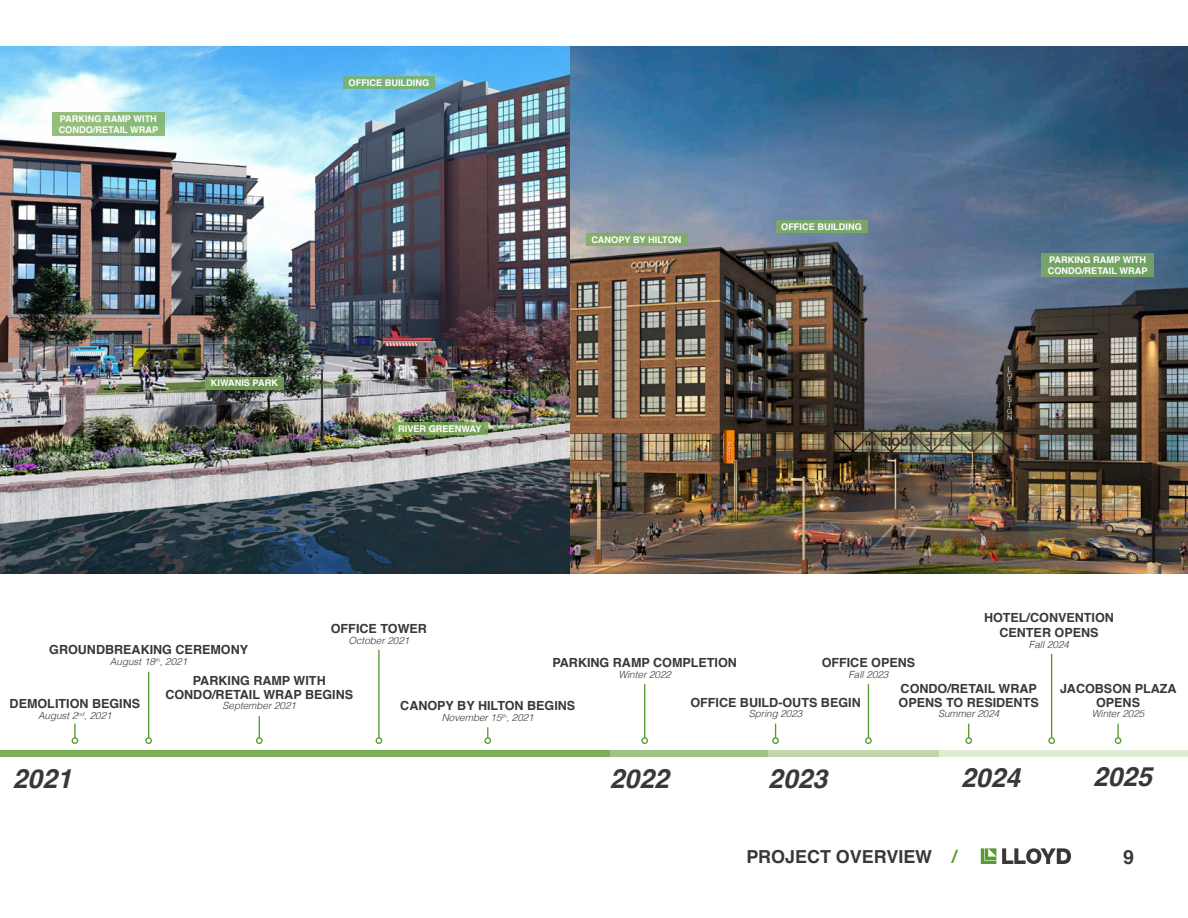
<style>
.page{position:relative;width:1188px;height:918px;background:#fff}
.page>*{position:absolute;margin:0;border:0;box-sizing:border-box;transform-origin:0 0}
.t1{font:italic 700 26.55px "Helvetica";color:#383935}
.t2{font:700 19.5px "Helvetica";color:#383935}
.t3{font:700 17.85px "Helvetica";color:#383935}
.t4{font:700 12.6px/13.2px "Helvetica";color:#383935;text-align:center}
.t5{font:italic 300 9.9px "Helvetica";color:#383935}
.t6{font:700 9.15px/10.2px "Helvetica";color:#fff}
.s1{font-size:18px;color:#589b31}
</style>
<div class="page">
<div style="left:0;top:751px;width:610px;height:6px;background:#7caf5b"></div>
<div style="left:610px;top:751px;width:158px;height:6px;background:#9ec383"></div>
<div style="left:768px;top:751px;width:171px;height:6px;background:#c0d7ab"></div>
<div style="left:939px;top:751px;width:249px;height:6px;background:#e0ebd5"></div>
<svg style="left:74px;top:724px;width:2px;height:13px"></svg>
<div style="left:72px;top:737px;width:6px;height:7px;border:1px solid #589b31;border-radius:50%"></div>
<hr style="left:148px;top:672px;width:1px;height:66px;background:#589b31">
<div style="left:145px;top:737px;width:7px;height:7px;border:1px solid #589b31;border-radius:50%"></div>
<svg style="left:259px;top:716px;width:1px;height:21px"></svg>
<div style="left:256px;top:737px;width:7px;height:7px;border:1px solid #589b31;border-radius:50%"></div>
<hr style="left:378px;top:650px;width:2px;height:88px;background:#589b31">
<div style="left:376px;top:737px;width:6px;height:7px;border:1px solid #589b31;border-radius:50%"></div>
<div style="left:484px;top:737px;width:7px;height:7px;border:1px solid #589b31;border-radius:50%"></div>
<hr style="left:644px;top:684px;width:1px;height:54px;background:#589b31">
<div style="left:641px;top:737px;width:7px;height:7px;border:1px solid #589b31;border-radius:50%"></div>
<svg style="left:775px;top:724px;width:1px;height:13px"></svg>
<div style="left:772px;top:737px;width:7px;height:7px;border:1px solid #589b31;border-radius:50%"></div>
<svg style="left:968px;top:724px;width:1px;height:13px"></svg>
<div style="left:965px;top:737px;width:7px;height:7px;border:1px solid #589b31;border-radius:50%"></div>
<hr style="left:868px;top:684px;width:1px;height:54px;background:#589b31">
<div style="left:865px;top:737px;width:7px;height:7px;border:1px solid #589b31;border-radius:50%"></div>
<hr style="left:1051px;top:654px;width:1px;height:84px;background:#589b31">
<div style="left:1048px;top:737px;width:7px;height:7px;border:1px solid #589b31;border-radius:50%"></div>
<img style="left:0;top:46px;width:570px;height:527px">
<div style="left:343px;top:77px;width:91px;height:12px;background:#76b17a"></div>
<svg style="left:206px;top:377px;width:78px;height:12px"></svg>
<svg style="left:393px;top:423px;width:94px;height:12px"></svg>
<div style="left:52px;top:112px;width:113px;height:24px;background:linear-gradient(to right,#98bf7b,#88bb7a)"></div>
<img style="left:570px;top:46px;width:618px;height:527px">
<div style="left:586px;top:233px;width:102px;height:13px;background:#83ac6b"></div>
<div style="left:776px;top:221px;width:91px;height:12px;background:#79a66a"></div>
<div style="left:1041px;top:253px;width:113px;height:24px;background:#74a366"></div>
<svg style="left:981px;top:848px;width:15px;height:16px"></svg>
<svg style="left:1002px;top:848px;width:69px;height:16px"></svg>
<svg style="left:1117px;top:724px;width:2px;height:13px"></svg>
<div style="left:1115px;top:737px;width:6px;height:7px;border:1px solid #589b31;border-radius:50%"></div>
<p class="t6" style="left:59px;top:114px;width:101px">PARKING RAMP WITH<br>CONDO/RETAIL WRAP</p>
<p class="t6" style="left:349px;top:78px;width:82px">OFFICE BUILDING</p>
<p class="t6" style="left:211px;top:378px;width:69px">KIWANIS PARK</p>
<p class="t6" style="left:398px;top:424px;width:85px">RIVER GREENWAY</p>
<p class="t6" style="left:591px;top:235px;width:92px">CANOPY BY HILTON</p>
<p class="t6" style="left:781px;top:222px;width:82px">OFFICE BUILDING</p>
<p class="t6" style="left:1048px;top:255px;width:101px">PARKING RAMP WITH<br>CONDO/RETAIL WRAP</p>
<p class="t4" style="left:984px;top:611px;width:131px">HOTEL/CONVENTION</p>
<p class="t4" style="left:999px;top:626px;width:101px">CENTER OPENS</p>
<p class="t5" style="left:1029px;top:636px;width:42px">Fall 2024</p>
<p class="t4" style="left:331px;top:623px;width:98px">OFFICE TOWER</p>
<p class="t5" style="left:348px;top:632px;width:62px">October 2021</p>
<p class="t4" style="left:49px;top:644px;width:200px">GROUNDBREAKING CEREMONY</p>
<p class="t5" style="left:110px;top:653px;width:79px">August 18<sup>th</sup>, 2021</p>
<p class="t4" style="left:165px;top:675px;width:189px">PARKING RAMP WITH<br>CONDO/RETAIL WRAP BEGINS</p>
<p class="t5" style="left:223px;top:697px;width:75px">September 2021</p>
<p class="t4" style="left:552px;top:656px;width:186px">PARKING RAMP COMPLETION</p>
<p class="t5" style="left:618px;top:666px;width:54px">Winter 2022</p>
<p class="t4" style="left:690px;top:696px;width:172px">OFFICE BUILD-OUTS BEGIN</p>
<p class="t5" style="left:749px;top:705px;width:55px">Spring 2023</p>
<p class="t4" style="left:822px;top:656px;width:95px">OFFICE OPENS</p>
<p class="t5" style="left:848px;top:666px;width:42px">Fall 2023</p>
<p class="t4" style="left:899px;top:683px;width:142px;text-align:left">CONDO/RETAIL WRAP<br>OPENS TO RESIDENTS</p>
<p class="t5" style="left:938px;top:705px;width:63px">Summer 2024</p>
<p class="t4" style="left:1060px;top:683px;width:118px">JACOBSON PLAZA<br>OPENS</p>
<p class="t5" style="left:1092px;top:705px;width:54px">Winter 2025</p>
<p class="t4" style="left:10px;top:697px;width:132px">DEMOLITION BEGINS</p>
<p class="t5" style="left:38px;top:707px;width:75px">August 2<sup>nd</sup>, 2021</p>
<p class="t4" style="left:400px;top:699px;width:177px">CANOPY BY HILTON BEGINS</p>
<p class="t5" style="left:442px;top:709px;width:94px">November 15<sup>th</sup>, 2021</p>
<p class="t1" style="left:13px;top:762px;width:60px">2021</p>
<p class="t1" style="left:610px;top:762px;width:60px">2022</p>
<p class="t1" style="left:768px;top:762px;width:60px">2023</p>
<p class="t1" style="left:961px;top:761px;width:60px">2024</p>
<p class="t1" style="left:1093px;top:761px;width:60px">2025</p>
<p class="t3" style="left:746px;top:842px;width:212px">PROJECT OVERVIEW <span class="s1">/</span></p>
<p class="t2" style="left:1123px;top:841px;width:12px">9</p>
</div>
